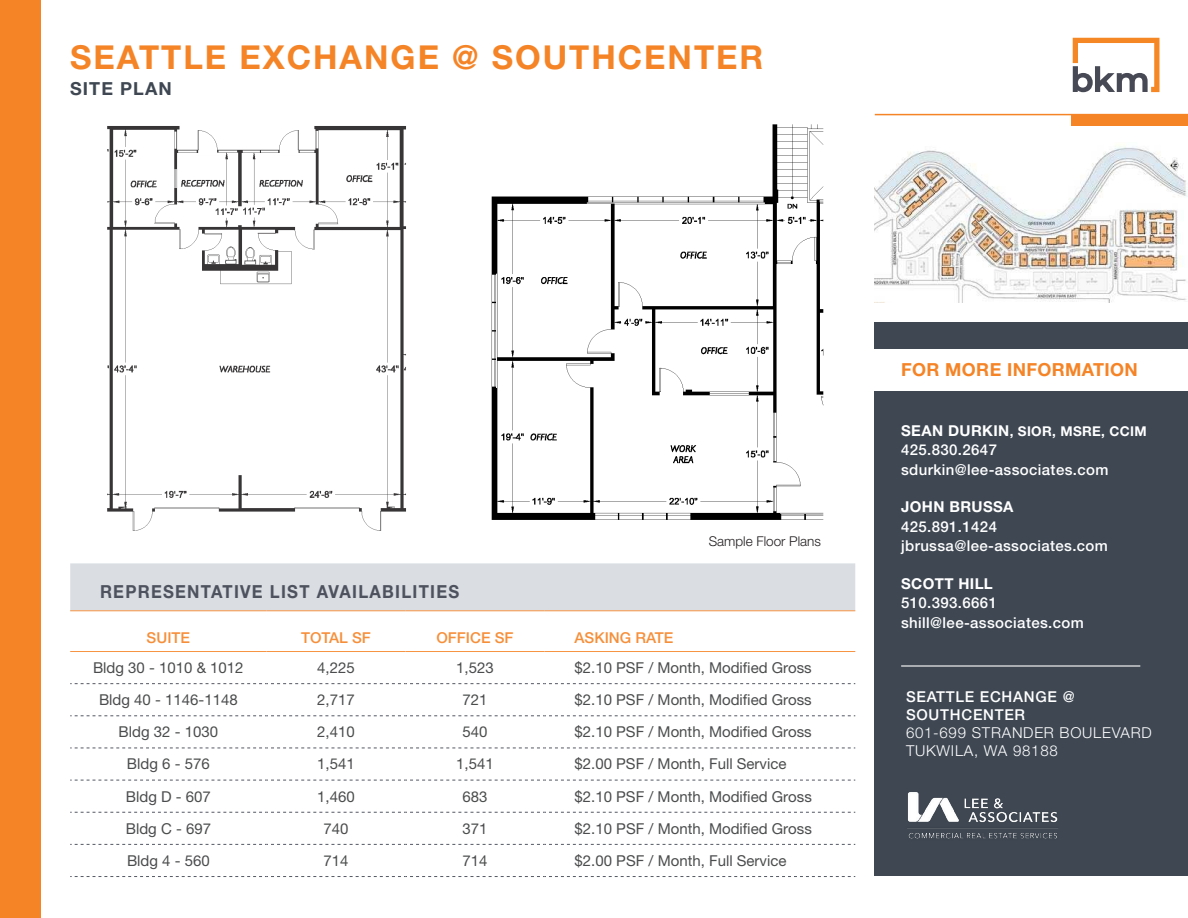
<style>
.page{position:relative;width:1188px;height:918px;background:#fff}
.page>*{position:absolute;margin:0;border:0;box-sizing:border-box;transform-origin:0 0}
.t1{font:700 33px "Helvetica Neue LT Std";letter-spacing:.06em;color:#f58427}
.t2{font:700 18px "Helvetica Neue LT Std";letter-spacing:.075em;color:#4d525e;scale:.93 1}
.t3{font:700 18px "Helvetica Neue LT Std";letter-spacing:.02em;color:#f58427}
.t4{font:700 18px "Helvetica Neue LT Std";letter-spacing:.06em;color:#3e4752}
.t5{font:15px "Helvetica Neue LT Pro";color:#4b4c4d}
.t6{font:500 15px/19.5px "Helvetica Neue LT Std";letter-spacing:.025em;color:#fff}
.t7{font:300 15px/18px "Helvetica Neue LT Std";letter-spacing:.05em;color:#fff}
.t8{font:500 15px "Helvetica Neue LT Std";color:#f68f3a}
.t9{font:500 15px/18px "Helvetica Neue LT Std";letter-spacing:.05em;color:#fff}
.t10{font:700 15px "Helvetica Neue LT Std";letter-spacing:.025em;color:#fff}
.t11{font:700 13.5px "Helvetica Neue LT Std";letter-spacing:.025em;color:#fff}
.t12{font:300 13.5px "Helvetica Neue LT Std";color:#231f20}
.s1{font-size:15px}
</style>
<div class="page">
<img style="left:107px;top:126px;width:299px;height:405px">
<img style="left:875px;top:145px;width:313px;height:157px">
<div style="left:1071px;top:115px;width:117px;height:11px;background:#f58427"></div>
<hr style="left:875px;top:114px;width:313px;height:1px;background:#f58427">
<svg style="left:1073px;top:38px;width:86px;height:54px"></svg>
<img style="left:491px;top:124px;width:333px;height:396px">
<div style="left:193px;top:154px;width:27px;height:16px;background:#fff"></div>
<div style="left:719px;top:463px;width:35px;height:22px;background:#fff"></div>
<div style="left:275px;top:154px;width:28px;height:16px;background:#fff"></div>
<div style="left:875px;top:322px;width:313px;height:554px;background:#3e4752"></div>
<img style="left:907px;top:792px;width:151px;height:47px">
<div style="left:70px;top:563px;width:785px;height:47px;background:#dadee3"></div>
<hr style="left:70px;top:610px;width:196px;height:1px;background:#f79444">
<hr style="left:266px;top:610px;width:139px;height:1px;background:#f79444">
<hr style="left:405px;top:610px;width:140px;height:1px;background:#f79444">
<hr style="left:544px;top:610px;width:311px;height:1px;background:#f79444">
<svg style="left:70px;top:683px;width:785px;height:1px"></svg>
<svg style="left:70px;top:715px;width:785px;height:1px"></svg>
<svg style="left:70px;top:748px;width:785px;height:1px"></svg>
<svg style="left:70px;top:780px;width:785px;height:1px"></svg>
<svg style="left:70px;top:812px;width:785px;height:1px"></svg>
<svg style="left:70px;top:844px;width:785px;height:1px"></svg>
<svg style="left:70px;top:876px;width:785px;height:1px"></svg>
<hr style="left:70px;top:651px;width:196px;height:1px;background:#f79444">
<hr style="left:266px;top:651px;width:139px;height:1px;background:#f79444">
<hr style="left:405px;top:651px;width:140px;height:1px;background:#f79444">
<hr style="left:544px;top:651px;width:311px;height:1px;background:#f79444">
<div style="left:855px;top:349px;width:333px;height:41px;background:#fff"></div>
<div style="left:0;top:0;width:40px;height:918px;background:#f58427"></div>
<hr style="left:901px;top:665px;width:239px;height:2px;background:#fff">
<h1 class="t1" style="left:70px;top:37px;width:695px">SEATTLE EXCHANGE @ SOUTHCENTER</h1>
<p class="t4" style="left:70px;top:78px;width:103px">SITE PLAN</p>
<p class="t12" style="left:709px;top:533px;width:114px">Sample Floor Plans</p>
<p class="t2" style="left:100px;top:580px;width:388px">REPRESENTATIVE LIST AVAILABILITIES</p>
<p class="t8" style="left:147px;top:628px;width:45px">SUITE</p>
<p class="t8" style="left:301px;top:628px;width:71px">TOTAL SF</p>
<p class="t8" style="left:436px;top:628px;width:79px">OFFICE SF</p>
<p class="t8" style="left:575px;top:628px;width:100px">ASKING RATE</p>
<p class="t5" style="left:93px;top:659px;width:152px">Bldg 30 - 1010 &amp; 1012</p>
<p class="t5" style="left:317px;top:659px;width:39px">4,225</p>
<p class="t5" style="left:456px;top:659px;width:39px">1,523</p>
<p class="t5" style="left:575px;top:659px;width:239px">$2.10 PSF / Month, Modified Gross</p>
<p class="t5" style="left:99px;top:691px;width:140px">Bldg 40 - 1146-1148</p>
<p class="t5" style="left:317px;top:691px;width:39px">2,717</p>
<p class="t5" style="left:463px;top:691px;width:27px">721</p>
<p class="t5" style="left:575px;top:691px;width:239px">$2.10 PSF / Month, Modified Gross</p>
<p class="t5" style="left:119px;top:723px;width:101px">Bldg 32 - 1030</p>
<p class="t5" style="left:317px;top:723px;width:39px">2,410</p>
<p class="t5" style="left:463px;top:723px;width:27px">540</p>
<p class="t5" style="left:575px;top:723px;width:239px">$2.10 PSF / Month, Modified Gross</p>
<p class="t5" style="left:127px;top:755px;width:84px">Bldg 6 - 576</p>
<p class="t5" style="left:317px;top:755px;width:39px">1,541</p>
<p class="t5" style="left:456px;top:755px;width:39px">1,541</p>
<p class="t5" style="left:575px;top:755px;width:213px">$2.00 PSF / Month, Full Service</p>
<p class="t5" style="left:126px;top:787px;width:87px">Bldg D - 607</p>
<p class="t5" style="left:317px;top:787px;width:39px">1,460</p>
<p class="t5" style="left:463px;top:787px;width:27px">683</p>
<p class="t5" style="left:575px;top:787px;width:239px">$2.10 PSF / Month, Modified Gross</p>
<p class="t5" style="left:126px;top:819px;width:87px">Bldg C - 697</p>
<p class="t5" style="left:324px;top:819px;width:27px">740</p>
<p class="t5" style="left:463px;top:819px;width:27px">371</p>
<p class="t5" style="left:575px;top:819px;width:239px">$2.10 PSF / Month, Modified Gross</p>
<p class="t5" style="left:127px;top:852px;width:84px">Bldg 4 - 560</p>
<p class="t5" style="left:324px;top:852px;width:27px">714</p>
<p class="t5" style="left:463px;top:852px;width:27px">714</p>
<p class="t5" style="left:575px;top:852px;width:213px">$2.00 PSF / Month, Full Service</p>
<p class="t3" style="left:901px;top:359px;width:238px">FOR MORE INFORMATION</p>
<p class="t11" style="left:901px;top:423px;width:247px"><span class="s1">SEAN DURKIN</span>, SIOR, MSRE, CCIM</p>
<p class="t6" style="left:901px;top:440px;width:209px">425.830.2647 sdurkin@lee-associates.com</p>
<p class="t10" style="left:901px;top:498px;width:114px">JOHN BRUSSA</p>
<p class="t6" style="left:901px;top:517px;width:208px">425.891.1424 jbrussa@lee-associates.com</p>
<p class="t10" style="left:901px;top:574px;width:93px">SCOTT HILL</p>
<p class="t6" style="left:901px;top:593px;width:184px">510.393.6661 shill@lee-associates.com</p>
<p class="t9" style="left:906px;top:688px;width:170px">SEATTLE ECHANGE @<br>SOUTHCENTER</p>
<p class="t7" style="left:906px;top:724px;width:247px">601-699 STRANDER BOULEVARD<br>TUKWILA, WA 98188</p>
</div>
